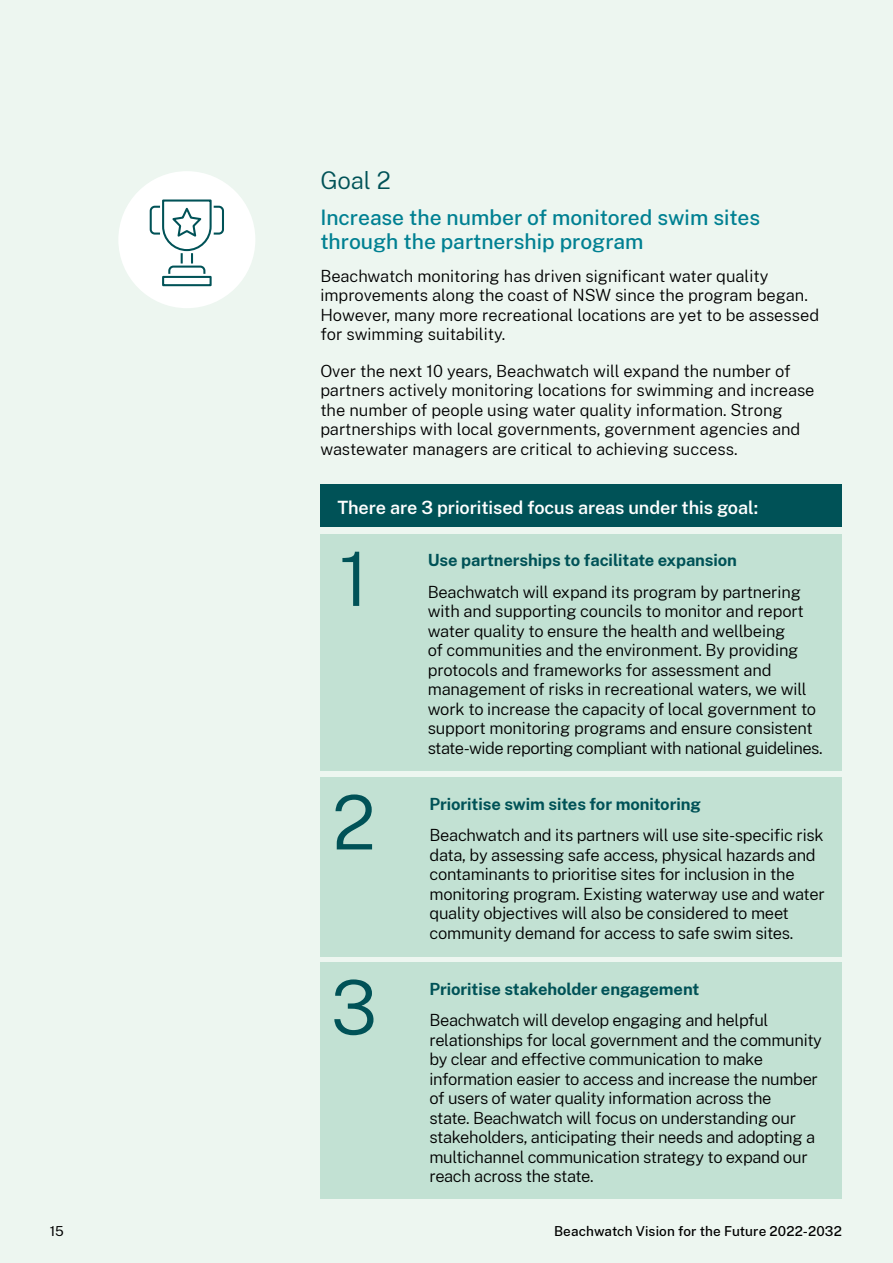
<style>
.page{position:relative;width:893px;height:1263px;background:#edf6f0}
.page>*{position:absolute;margin:0;border:0;box-sizing:border-box;transform-origin:0 0}
.Heading_2__H2{font:300 75px "Public Sans";color:#005257}
.Heading_2__H2-2{font:300 24px "Public Sans";color:#005257}
.Heading_3__H3{font:500 21px/24px "Public Sans";color:#008092}
.Heading_4__H4{font:600 18px "Public Sans";letter-spacing:-.005em;color:#fff}
.Body{font:300 16.5px/19.5px "Public Sans";letter-spacing:-.015em;color:#000}
.Body-2{font:700 16.5px "Public Sans";letter-spacing:-.005em;color:#005257}
.Heading_5__H5{font:700 16.5px "Public Sans";letter-spacing:-.005em;color:#005257}
.Title_footer_right_p{font:500 13.5px "Public Sans";letter-spacing:.01em;color:#000}
.Folio__Left{font:13.5px "Public Sans";color:#000}
</style>
<div class="page">
<div style="left:320px;top:485px;width:522px;height:42px;background:#005257"></div>
<div style="left:320px;top:534px;width:522px;height:236px;background:#c2e1d3"></div>
<div style="left:320px;top:777px;width:522px;height:179px;background:#c2e1d3"></div>
<div style="left:320px;top:962px;width:522px;height:237px;background:#c2e1d3"></div>
<div style="left:118px;top:171px;width:137px;height:137px;background:#fff;border-radius:50%"></div>
<svg style="left:149px;top:199px;width:75px;height:77px"></svg>
<div style="left:162px;top:276px;width:50px;height:10px;border:2px solid #005257"></div>
<h2 class="Heading_2__H2-2" style="left:320px;top:163px;width:72px">Goal 2</h2>
<h3 class="Heading_3__H3" style="left:320px;top:205px;width:441px">Increase the number of monitored swim sites through the partnership program</h3>
<p class="Body" style="left:320px;top:265px;width:500px">Beachwatch monitoring has driven significant water quality improvements along the coast of NSW since the program began.<br>However, many more recreational locations are yet to be assessed for swimming suitability.</p>
<p class="Body" style="left:320px;top:360px;width:496px">Over the next 10 years, Beachwatch will expand the number of partners actively monitoring locations for swimming and increase the number of people using water quality information. Strong partnerships with local governments, government agencies and wastewater managers are critical to achieving success.</p>
<h4 class="Heading_4__H4" style="left:337px;top:495px;width:422px">There are 3 prioritised focus areas under this goal:</h4>
<h2 class="Heading_2__H2" style="left:339px;top:527px;width:32px">1</h2>
<h2 class="Heading_2__H2" style="left:332px;top:770px;width:45px">2</h2>
<h2 class="Heading_2__H2" style="left:331px;top:955px;width:48px">3</h2>
<h5 class="Heading_5__H5" style="left:428px;top:548px;width:311px">Use partnerships to facilitate expansion</h5>
<p class="Body" style="left:428px;top:581px;width:396px">Beachwatch will expand its program by partnering with and supporting councils to monitor and report water quality to ensure the health and wellbeing<br>of communities and the environment. By providing protocols and frameworks for assessment and management of risks in recreational waters, we will work to increase the capacity of local government to support monitoring programs and ensure consistent state-wide reporting compliant with national guidelines.</p>
<p class="Body-2" style="left:429px;top:792px;width:273px">Prioritise swim sites for monitoring</p>
<p class="Body" style="left:429px;top:825px;width:397px">Beachwatch and its partners will use site-specific risk data, by assessing safe access, physical hazards and contaminants to prioritise sites for inclusion in the monitoring program. Existing waterway use and water quality objectives will also be considered to meet community demand for access to safe swim sites.</p>
<p class="Body-2" style="left:429px;top:977px;width:271px">Prioritise stakeholder engagement</p>
<p class="Body" style="left:429px;top:1009px;width:394px">Beachwatch will develop engaging and helpful relationships for local government and the community by clear and effective communication to make information easier to access and increase the number of users of water quality information across the<br>state. Beachwatch will focus on understanding our stakeholders, anticipating their needs and adopting a multichannel communication strategy to expand our reach across the state.</p>
<p class="Folio__Left" style="left:50px;top:1221px;width:15px">15</p>
<p class="Title_footer_right_p" style="left:554px;top:1221px;width:289px">Beachwatch Vision for the Future 2022-2032</p>
</div>
